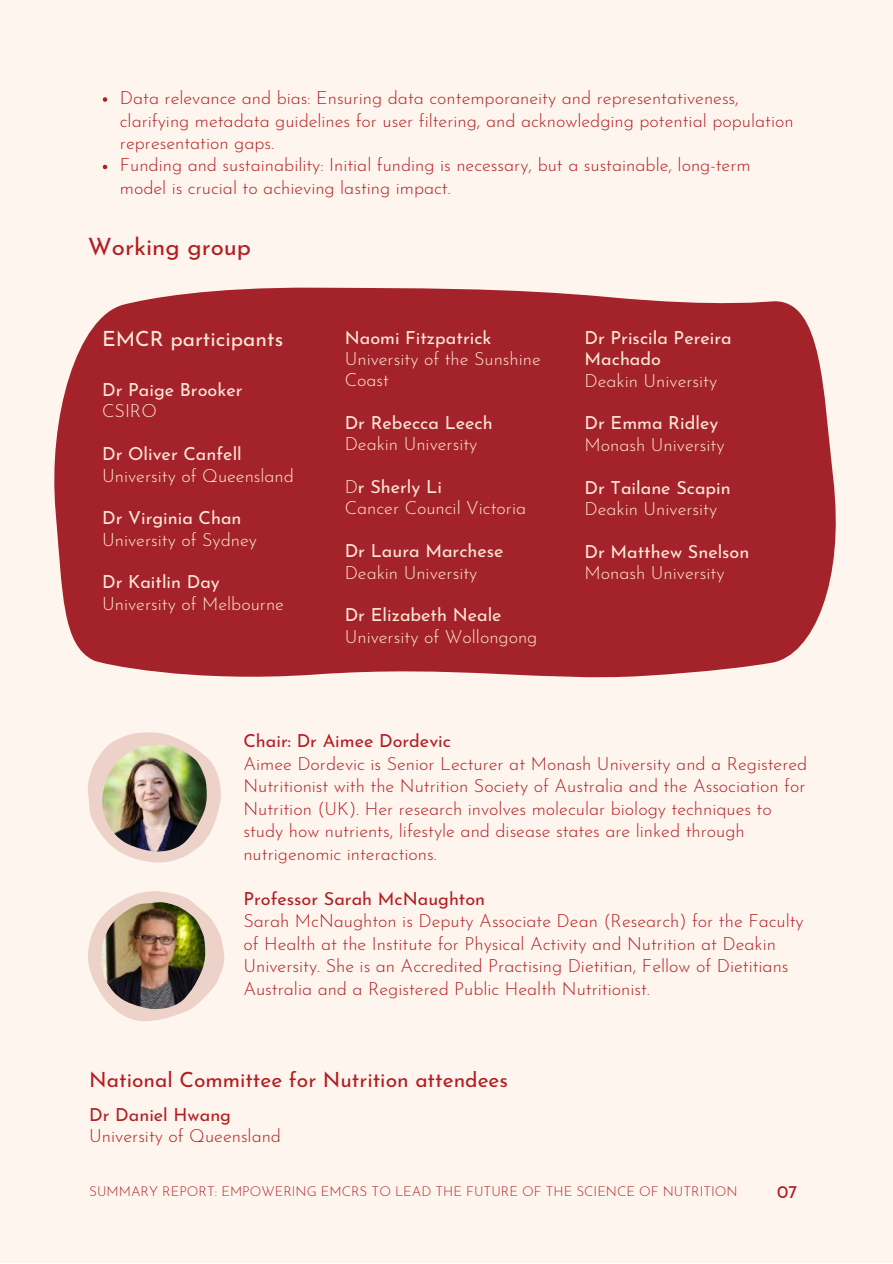
<style>
.page{position:relative;width:893px;height:1264px;background:#fff}
.page>*{position:absolute;margin:0;border:0;box-sizing:border-box;transform-origin:0 0}
.t1{font:24px "Josefin Sans";color:#b31d20}
.t2{font:21px "Josefin Sans";color:#b31d20}
.t3{font:21px "Josefin Sans";color:#ffe8d8}
.t4{font:300 18px/22.5px "Josefin Sans";color:#b31d20}
.t5{font:300 18px/21.3px "Josefin Sans";color:#ffe8d8}
.t6{font:18px/21.3px "Josefin Sans";color:#ffe8d8}
.t7{font:18px "Josefin Sans";color:#b31d20}
.t8{font:300 13.5px "Josefin Sans";color:#b31d20}
.s1{font-weight:400}
</style>
<div class="page">
<div style="left:0;top:0;width:892px;height:1262px;background:#fff5ef"></div>
<svg style="left:88px;top:732px;width:133px;height:130px"></svg>
<img style="left:102px;top:744px;width:104px;height:107px">
<svg style="left:88px;top:891px;width:136px;height:130px"></svg>
<img style="left:101px;top:902px;width:104px;height:107px">
<svg style="left:54px;top:287px;width:782px;height:391px;fill:#a4232b"></svg>
<svg style="left:103px;top:97px;width:4px;height:5px"></svg>
<svg style="left:103px;top:165px;width:4px;height:4px"></svg>
<p class="t4" style="left:120px;top:88px;width:675px">Data relevance and bias: Ensuring data contemporaneity and representativeness, clarifying metadata guidelines for user filtering, and acknowledging potential population representation gaps.<br>Funding and sustainability: Initial funding is necessary, but a sustainable, long-term model is crucial to achieving lasting impact.</p>
<h1 class="t1" style="left:88px;top:236px;width:165px">Working group</h1>
<p class="t3" style="left:102px;top:330px;width:183px">EMCR participants</p>
<p class="t6" style="left:102px;top:381px;width:142px">Dr Paige Brooker</p>
<p class="t5" style="left:102px;top:402px;width:56px">CSIRO</p>
<p class="t6" style="left:102px;top:445px;width:141px">Dr Oliver Canfell</p>
<p class="t5" style="left:102px;top:466px;width:193px">University of Queensland</p>
<p class="t6" style="left:102px;top:509px;width:141px">Dr Virginia Chan</p>
<p class="t5" style="left:102px;top:530px;width:156px">University of Sydney</p>
<p class="t6" style="left:102px;top:573px;width:119px">Dr Kaitlin Day</p>
<p class="t5" style="left:102px;top:594px;width:183px">University of Melbourne</p>
<p class="t6" style="left:345px;top:328px;width:148px">Naomi Fitzpatrick</p>
<p class="t5" style="left:345px;top:350px;width:197px">University of the Sunshine<br>Coast</p>
<p class="t6" style="left:345px;top:414px;width:149px">Dr Rebecca Leech</p>
<p class="t5" style="left:345px;top:435px;width:134px">Deakin University</p>
<p class="t5" style="left:345px;top:478px;width:183px">D<span class="s1">r Sherly Li<br></span>Cancer Council Victoria</p>
<p class="t6" style="left:345px;top:542px;width:160px">Dr Laura Marchese</p>
<p class="t5" style="left:345px;top:563px;width:134px">Deakin University</p>
<p class="t6" style="left:345px;top:606px;width:158px">Dr Elizabeth Neale</p>
<p class="t5" style="left:345px;top:627px;width:194px">University of Wollongong</p>
<p class="t6" style="left:584px;top:329px;width:149px">Dr Priscila Pereira<br>Machado</p>
<p class="t5" style="left:584px;top:371px;width:134px">Deakin University</p>
<p class="t6" style="left:584px;top:414px;width:135px">Dr Emma Ridley</p>
<p class="t5" style="left:584px;top:435px;width:141px">Monash University</p>
<p class="t6" style="left:584px;top:478px;width:148px">Dr Tailane Scapin</p>
<p class="t5" style="left:584px;top:499px;width:134px">Deakin University</p>
<p class="t6" style="left:584px;top:542px;width:166px">Dr Matthew Snelson</p>
<p class="t5" style="left:584px;top:564px;width:141px">Monash University</p>
<p class="t7" style="left:243px;top:734px;width:209px">Chair: Dr Aimee Dordevic</p>
<p class="t4" style="left:243px;top:754px;width:565px">Aimee Dordevic is Senior Lecturer at Monash University and a Registered Nutritionist with the Nutrition Society of Australia and the Association for Nutrition (UK). Her research involves molecular biology techniques to study how nutrients, lifestyle and disease states are linked through nutrigenomic interactions.</p>
<p class="t7" style="left:243px;top:891px;width:243px">Professor Sarah McNaughton</p>
<p class="t4" style="left:243px;top:911px;width:562px">Sarah McNaughton is Deputy Associate Dean (Research) for the Faculty of Health at the Institute for Physical Activity and Nutrition at Deakin University. She is an Accredited Practising Dietitian, Fellow of Dietitians Australia and a Registered Public Health Nutritionist.</p>
<p class="t2" style="left:89px;top:1071px;width:420px">National Committee for Nutrition attendees</p>
<p class="t7" style="left:89px;top:1107px;width:143px">Dr Daniel Hwang</p>
<p class="t4" style="left:89px;top:1126px;width:193px">University of Queensland</p>
<p class="t8" style="left:89px;top:1186px;width:649px">SUMMARY REPORT: EMPOWERING EMCRS TO LEAD THE FUTURE OF THE SCIENCE OF NUTRITION</p>
<p class="t7" style="left:777px;top:1184px;width:22px">07</p>
</div>
